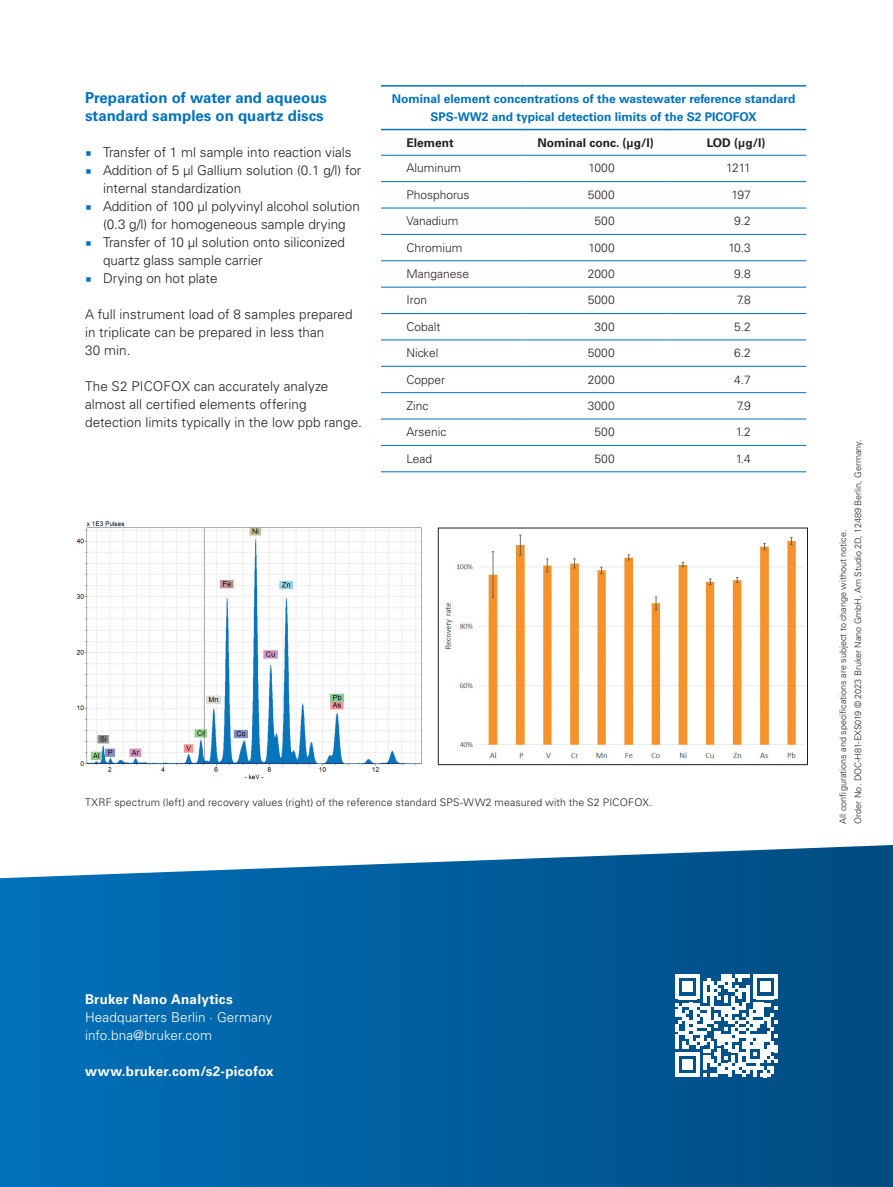
<style>
.page{position:relative;width:893px;height:1187px;background:#fff}
.page>*{position:absolute;margin:0;border:0;box-sizing:border-box;transform-origin:0 0}
.t1{font:700 15px/18px "Univers LT Std";color:#0072bc}
.t2{font:300 13.5px/18px "Univers LT Std";color:#231f20}
.t3{font:300 13.5px/18px "Univers LT Std";letter-spacing:.005em;color:#fff}
.t4{font:700 13.5px "Univers LT Std";letter-spacing:.015em;color:#fff}
.t5{font:300 12px "Univers LT Std";color:#231f20}
.t6{font:700 12px/18px "Univers LT Std";color:#0072bc;text-align:center}
.t7{font:700 12px "Univers LT Std";color:#231f20}
.t8{font:300 10.5px "Univers LT Std";letter-spacing:.015em;color:#231f20}
.t9{font:300 9px/15px "Univers LT Std";color:#231f20}
</style>
<div class="page">
<svg style="left:0;top:845px;width:893px;height:341px;background:#0d66a2"></svg>
<svg style="left:675px;top:974px;width:102px;height:102px"></svg>
<hr style="left:381px;top:85px;width:145px;height:2px;background:#0072bc">
<hr style="left:526px;top:85px;width:140px;height:2px;background:#0072bc">
<hr style="left:666px;top:85px;width:140px;height:2px;background:#0072bc">
<hr style="left:381px;top:181px;width:145px;height:1px;background:#0072bc">
<hr style="left:526px;top:181px;width:140px;height:1px;background:#0072bc">
<hr style="left:666px;top:181px;width:140px;height:1px;background:#0072bc">
<hr style="left:381px;top:208px;width:145px;height:1px;background:#0072bc">
<hr style="left:526px;top:208px;width:140px;height:1px;background:#0072bc">
<hr style="left:666px;top:208px;width:140px;height:1px;background:#0072bc">
<hr style="left:381px;top:234px;width:145px;height:1px;background:#0072bc">
<hr style="left:526px;top:234px;width:140px;height:1px;background:#0072bc">
<hr style="left:666px;top:234px;width:140px;height:1px;background:#0072bc">
<hr style="left:381px;top:260px;width:145px;height:1px;background:#0072bc">
<hr style="left:526px;top:260px;width:140px;height:1px;background:#0072bc">
<hr style="left:666px;top:260px;width:140px;height:1px;background:#0072bc">
<hr style="left:381px;top:287px;width:145px;height:1px;background:#0072bc">
<hr style="left:526px;top:287px;width:140px;height:1px;background:#0072bc">
<hr style="left:666px;top:287px;width:140px;height:1px;background:#0072bc">
<hr style="left:381px;top:313px;width:145px;height:1px;background:#0072bc">
<hr style="left:526px;top:313px;width:140px;height:1px;background:#0072bc">
<hr style="left:666px;top:313px;width:140px;height:1px;background:#0072bc">
<hr style="left:381px;top:339px;width:145px;height:1px;background:#0072bc">
<hr style="left:526px;top:339px;width:140px;height:1px;background:#0072bc">
<hr style="left:666px;top:339px;width:140px;height:1px;background:#0072bc">
<hr style="left:381px;top:155px;width:145px;height:1px;background:#0072bc">
<hr style="left:526px;top:155px;width:140px;height:1px;background:#0072bc">
<hr style="left:666px;top:155px;width:140px;height:1px;background:#0072bc">
<hr style="left:381px;top:129px;width:145px;height:1px;background:#0072bc">
<hr style="left:381px;top:366px;width:145px;height:1px;background:#0072bc">
<hr style="left:381px;top:392px;width:145px;height:1px;background:#0072bc">
<hr style="left:381px;top:419px;width:145px;height:1px;background:#0072bc">
<hr style="left:381px;top:445px;width:145px;height:1px;background:#0072bc">
<hr style="left:381px;top:471px;width:145px;height:1px;background:#0072bc">
<hr style="left:526px;top:129px;width:140px;height:1px;background:#0072bc">
<hr style="left:666px;top:129px;width:140px;height:1px;background:#0072bc">
<hr style="left:526px;top:366px;width:140px;height:1px;background:#0072bc">
<hr style="left:666px;top:366px;width:140px;height:1px;background:#0072bc">
<hr style="left:526px;top:392px;width:140px;height:1px;background:#0072bc">
<hr style="left:666px;top:392px;width:140px;height:1px;background:#0072bc">
<hr style="left:526px;top:419px;width:140px;height:1px;background:#0072bc">
<hr style="left:666px;top:419px;width:140px;height:1px;background:#0072bc">
<hr style="left:526px;top:445px;width:140px;height:1px;background:#0072bc">
<hr style="left:666px;top:445px;width:140px;height:1px;background:#0072bc">
<hr style="left:526px;top:471px;width:140px;height:1px;background:#0072bc">
<hr style="left:666px;top:471px;width:140px;height:1px;background:#0072bc">
<img style="left:76px;top:521px;width:346px;height:259px">
<img style="left:445px;top:534px;width:360px;height:225px">
<div style="left:438px;top:528px;width:370px;height:236px;border:1px solid #231f20"></div>
<p class="t1" style="left:85px;top:89px;width:244px">Preparation of water and aqueous standard samples on quartz discs</p>
<p class="t2" style="left:103px;top:143px;width:260px">Transfer of 1 ml sample into reaction vials Addition of 5 μl Gallium solution (0.1 g/l) for internal standardization<br>Addition of 100 μl polyvinyl alcohol solution (0.3 g/l) for homogeneous sample drying Transfer of 10 μl solution onto siliconized quartz glass sample carrier<br>Drying on hot plate</p>
<p class="t2" style="left:85px;top:305px;width:269px">A full instrument load of 8 samples prepared in triplicate can be prepared in less than<br>30 min.</p>
<p class="t2" style="left:85px;top:377px;width:279px">The S2 PICOFOX can accurately analyze almost all certified elements offering detection limits typically in the low ppb range.</p>
<p class="t6" style="left:392px;top:90px;width:405px">Nominal element concentrations of the wastewater reference standard<br>SPS-WW2 and typical detection limits of the S2 PICOFOX</p>
<p class="t7" style="left:406px;top:135px;width:49px">Element</p>
<p class="t7" style="left:538px;top:135px;width:118px">Nominal conc. (µg/l)</p>
<p class="t7" style="left:707px;top:135px;width:60px">LOD (µg/l)</p>
<p class="t5" style="left:406px;top:161px;width:56px">Aluminum</p>
<p class="t5" style="left:589px;top:161px;width:28px">1000</p>
<p class="t5" style="left:726px;top:161px;width:26px">1211</p>
<p class="t5" style="left:406px;top:187px;width:65px">Phosphorus</p>
<p class="t5" style="left:588px;top:187px;width:29px">5000</p>
<p class="t5" style="left:731px;top:187px;width:21px">197</p>
<p class="t5" style="left:406px;top:214px;width:54px">Vanadium</p>
<p class="t5" style="left:595px;top:214px;width:22px">500</p>
<p class="t5" style="left:734px;top:214px;width:18px">9.2</p>
<p class="t5" style="left:406px;top:240px;width:58px">Chromium</p>
<p class="t5" style="left:589px;top:240px;width:28px">1000</p>
<p class="t5" style="left:728px;top:240px;width:24px">10.3</p>
<p class="t5" style="left:406px;top:266px;width:64px">Manganese</p>
<p class="t5" style="left:588px;top:266px;width:29px">2000</p>
<p class="t5" style="left:734px;top:266px;width:18px">9.8</p>
<p class="t5" style="left:406px;top:293px;width:22px">Iron</p>
<p class="t5" style="left:588px;top:293px;width:29px">5000</p>
<p class="t5" style="left:737px;top:293px;width:16px">7.8</p>
<p class="t5" style="left:406px;top:319px;width:36px">Cobalt</p>
<p class="t5" style="left:595px;top:319px;width:22px">300</p>
<p class="t5" style="left:734px;top:319px;width:18px">5.2</p>
<p class="t5" style="left:406px;top:345px;width:33px">Nickel</p>
<p class="t5" style="left:588px;top:345px;width:29px">5000</p>
<p class="t5" style="left:734px;top:345px;width:18px">6.2</p>
<p class="t5" style="left:406px;top:372px;width:40px">Copper</p>
<p class="t5" style="left:588px;top:372px;width:29px">2000</p>
<p class="t5" style="left:734px;top:372px;width:18px">4.7</p>
<p class="t5" style="left:406px;top:398px;width:24px">Zinc</p>
<p class="t5" style="left:588px;top:398px;width:29px">3000</p>
<p class="t5" style="left:737px;top:398px;width:16px">7.9</p>
<p class="t5" style="left:406px;top:425px;width:42px">Arsenic</p>
<p class="t5" style="left:595px;top:425px;width:22px">500</p>
<p class="t5" style="left:736px;top:425px;width:16px">1.2</p>
<p class="t5" style="left:406px;top:451px;width:27px">Lead</p>
<p class="t5" style="left:595px;top:451px;width:22px">500</p>
<p class="t5" style="left:736px;top:451px;width:16px">1.4</p>
<p class="t8" style="left:85px;top:795px;width:569px">TXRF spectrum (left) and recovery values (right) of the reference standard SPS-WW2 measured with the S2 PICOFOX.</p>
<p class="t9" style="left:835px;top:823px;width:385px;rotate:-90deg">All configurations and specifications are subject to change without notice.<br>Order No. DOC-H81-EXS019 © 2023 Bruker Nano GmbH, Am Studio 2D, 12489 Berlin, Germany.</p>
<p class="t4" style="left:85px;top:990px;width:149px">Bruker Nano Analytics</p>
<p class="t3" style="left:85px;top:1007px;width:189px">Headquarters Berlin · Germany info.bna@bruker.com</p>
<p class="t4" style="left:85px;top:1062px;width:190px">www.bruker.com/s2-picofox</p>
</div>
